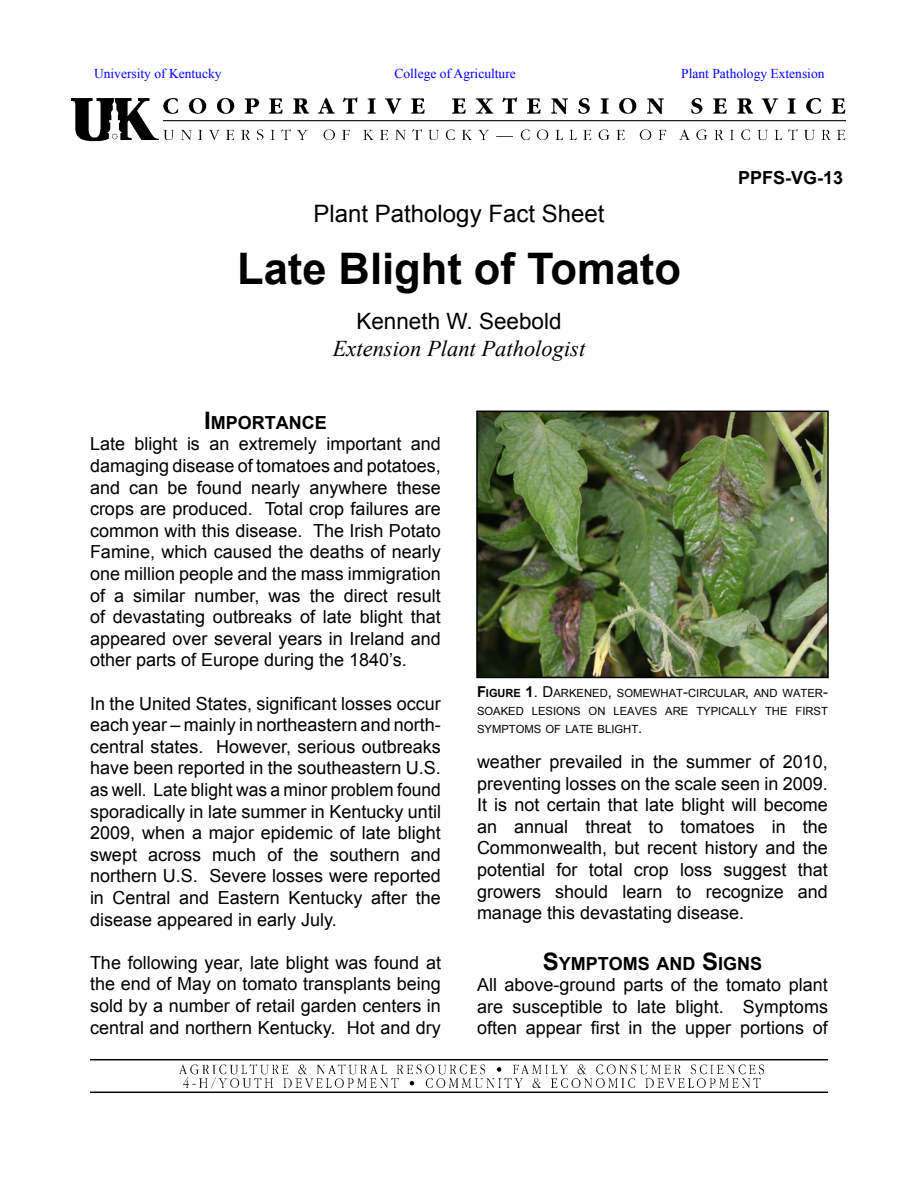
<style>
.page{position:relative;width:918px;height:1188px;background:#fff}
.page>*{position:absolute;margin:0;border:0;box-sizing:border-box;transform-origin:0 0}
.t1{font:700 43.5px "Arial";color:#000}
.t2{font:24px "Arial";color:#000}
.t3{font:italic 22.5px "Times New Roman";color:#000}
.t4{font:22.5px "Arial";color:#000}
.t5{font:18px/21.6px "Arial";color:#000;text-align:justify}
.t6{font:700 18px "Arial";color:#000}
.t7{font:13.5px "Times New Roman";color:#00f}
.t8{font:11.25px/18px "Arial";color:#000;text-align:justify}
.s1{font-weight:700;font-size:24px}
.s2{font-weight:700}
.s3{font-weight:700;font-size:15px}
.s4{font-size:15px}
</style>
<div class="page">
<img style="left:71px;top:97px;width:774px;height:45px">
<img style="left:90px;top:1059px;width:738px;height:33px">
<img style="left:479px;top:414px;width:347px;height:261px">
<div style="left:476px;top:411px;width:353px;height:267px;border:2px solid #000"></div>
<p class="t7" style="left:94px;top:64px;width:129px">University of Kentucky</p>
<p class="t7" style="left:394px;top:64px;width:123px">College of Agriculture</p>
<p class="t7" style="left:681px;top:64px;width:145px">Plant Pathology Extension</p>
<h2 class="t2" style="left:314px;top:198px;width:292px">Plant Pathology Fact Sheet</h2>
<h1 class="t1" style="left:237px;top:239px;width:445px">Late Blight of Tomato</h1>
<p class="t4" style="left:356px;top:306px;width:207px">Kenneth W. Seebold</p>
<p class="t3" style="left:333px;top:333px;width:254px">Extension Plant Pathologist</p>
<p class="t6" style="left:738px;top:166px;width:107px">PPFS-VG-13</p>
<p class="t5" style="left:90px;top:412px;width:352px;text-align:left;text-indent:114px"><span class="s1">I</span><span class="s2">MPORTANCE<br></span>Late blight is an extremely important and damaging disease of tomatoes and potatoes, and can be found nearly anywhere these crops are produced. Total crop failures are common with this disease. The Irish Potato Famine, which caused the deaths of nearly one million people and the mass immigration of a similar number, was the direct result of devastating outbreaks of late blight that appeared over several years in Ireland and other parts of Europe during the 1840’s.</p>
<p class="t5" style="left:90px;top:693px;width:352px">In the United States, significant losses occur each year – mainly in northeastern and north&shy;central states. However, serious outbreaks have been reported in the southeastern U.S. as well. Late blight was a minor problem found sporadically in late summer in Kentucky until 2009, when a major epidemic of late blight swept across much of the southern and northern U.S. Severe losses were reported in Central and Eastern Kentucky after the disease appeared in early July.</p>
<p class="t5" style="left:90px;top:952px;width:353px">The following year, late blight was found at the end of May on tomato transplants being sold by a number of retail garden centers in central and northern Kentucky. Hot and dry</p>
<p class="t8" style="left:477px;top:684px;width:353px"><span class="s3">F</span><span class="s2">IGURE</span> <span class="s3">1</span><span class="s4">. D</span>ARKENED<span class="s4">,</span> SOMEWHAT<span class="s4">-</span>CIRCULAR<span class="s4">,</span> AND WATER<span class="s4">-</span>SOAKED LESIONS ON LEAVES ARE TYPICALLY THE FIRST SYMPTOMS OF LATE BLIGHT<span class="s4">.</span></p>
<p class="t5" style="left:477px;top:751px;width:352px">weather prevailed in the summer of 2010, preventing losses on the scale seen in 2009.<br>It is not certain that late blight will become an annual threat to tomatoes in the Commonwealth, but recent history and the potential for total crop loss suggest that growers should learn to recognize and manage this devastating disease.</p>
<p class="t5" style="left:477px;top:953px;width:352px;text-align:center"><span class="s1">S</span><span class="s2">YMPTOMS AND</span> <span class="s1">S</span><span class="s2">IGNS<br></span>All above-ground parts of the tomato plant are susceptible to late blight. Symptoms often appear first in the upper portions of</p>
</div>
